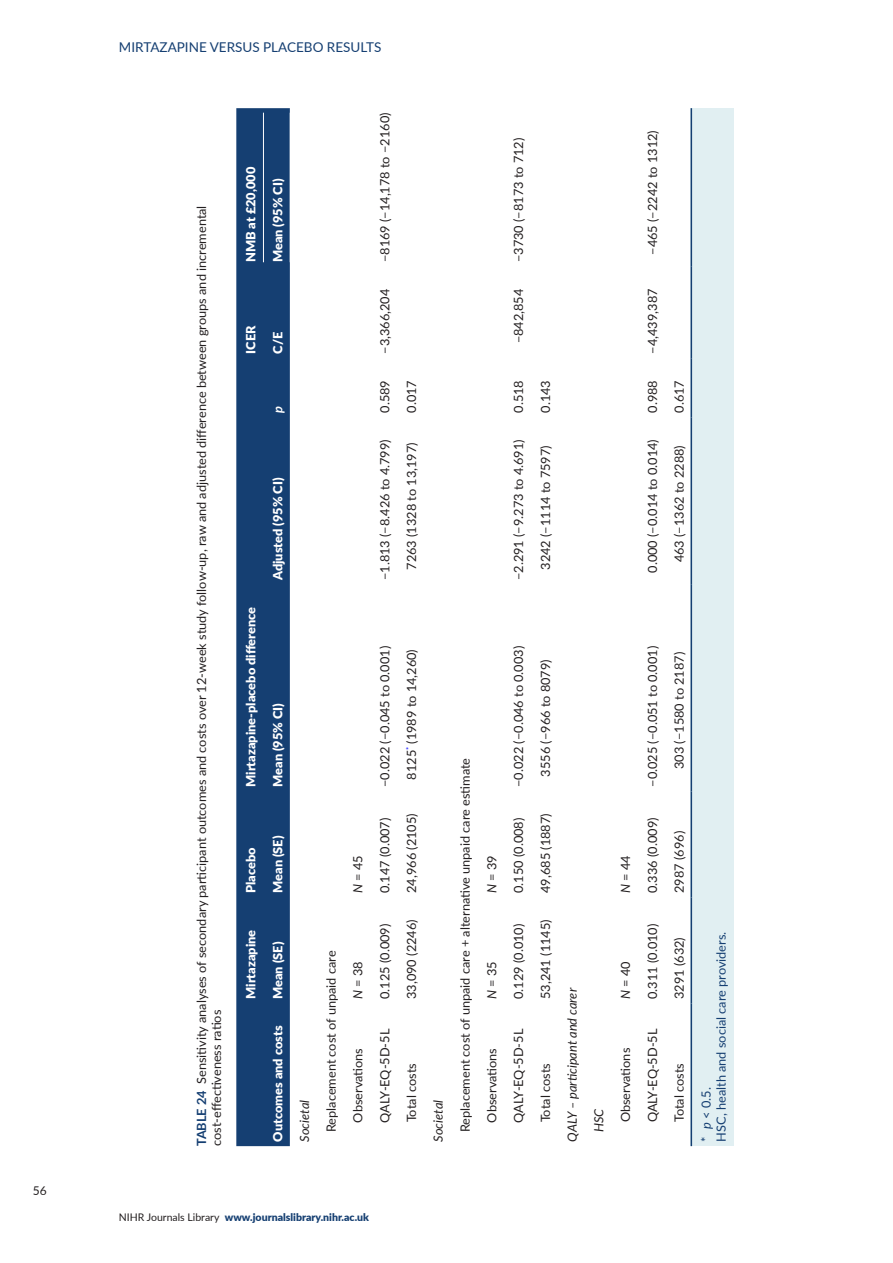
<style>
.page{position:relative;width:893px;height:1263px;background:#fff}
.page>*{position:absolute;margin:0;border:0;box-sizing:border-box;transform-origin:0 0}
.t1{font:13.5px "Lato";color:#153f72}
.t2{font:12.75px/26.7px "Lato";color:#231f20}
.t3{font:900 12.75px "Lato";color:#fff}
.t4{font:italic 12.75px/26.7px "Lato";color:#231f20}
.t5{font:12.75px/15px "Lato";color:#153f72}
.t6{font:italic 700 12.75px "Lato";color:#fff}
.t7{font:12px "Lato";color:#231f20}
.t8{font:900 10.5px "Lato";color:#153f72}
.s1{font-weight:700;color:#153f72}
.s2{font-style:italic}
.s3{font-weight:400;color:#231f20}
</style>
<div class="page">
<div style="left:691px;top:108px;width:28px;height:1038px;background:#e1eff2"></div>
<div style="left:706px;top:108px;width:28px;height:1038px;background:#e1eff2"></div>
<div style="left:236px;top:108px;width:54px;height:1038px;background:#153f72"></div>
<hr style="left:691px;top:1003px;width:1px;height:143px;background:#153f72">
<hr style="left:691px;top:897px;width:1px;height:106px;background:#153f72">
<hr style="left:691px;top:791px;width:1px;height:106px;background:#153f72">
<hr style="left:691px;top:585px;width:1px;height:206px;background:#153f72">
<hr style="left:691px;top:417px;width:1px;height:168px;background:#153f72">
<hr style="left:691px;top:358px;width:1px;height:59px;background:#153f72">
<hr style="left:691px;top:267px;width:1px;height:91px;background:#153f72">
<hr style="left:691px;top:108px;width:1px;height:159px;background:#153f72">
<hr style="left:263px;top:113px;width:1px;height:149px;background:#fff">
<p class="t7" style="left:33px;top:1182px;width:15px">56</p>
<p class="t1" style="left:119px;top:37px;width:21px">MIRTAZAPINE</p>
<p class="t1" style="left:210px;top:37px;width:10px">VERSUS</p>
<p class="t1" style="left:263px;top:37px;width:10px">PLACEBO</p>
<p class="t1" style="left:327px;top:37px;width:9px">RESULTS</p>
<p class="t2" style="left:194px;top:1146px;width:942px;line-height:15px;rotate:-90deg"><span class="s1">TABLE 24</span> SENSITIVITY ANALYSES OF SECONDARY PARTICIPANT OUTCOMES AND COSTS OVER 12-WEEK STUDY FOLLOW-UP, RAW AND ADJUSTED DIFFERENCE BETWEEN GROUPS AND INCREMENTAL<br>COST-EFFECTIVENESS RATIOS</p>
<p class="t3" style="left:241px;top:262px;width:97px;rotate:-90deg">NMB at £20,000</p>
<p class="t3" style="left:268px;top:262px;width:85px;rotate:-90deg">Mean (95% CI)</p>
<p class="t3" style="left:241px;top:354px;width:30px;rotate:-90deg">ICER</p>
<p class="t3" style="left:268px;top:354px;width:23px;rotate:-90deg">C/E</p>
<p class="t6" style="left:268px;top:413px;width:8px;rotate:-90deg">p</p>
<p class="t3" style="left:241px;top:787px;width:182px;rotate:-90deg">Mirtazapine-placebo difference</p>
<p class="t3" style="left:268px;top:580px;width:104px;rotate:-90deg">Adjusted (95% CI)</p>
<p class="t3" style="left:268px;top:787px;width:85px;rotate:-90deg">Mean (95% CI)</p>
<p class="t3" style="left:241px;top:893px;width:47px;rotate:-90deg">Placebo</p>
<p class="t3" style="left:268px;top:893px;width:59px;rotate:-90deg">Mean (SE)</p>
<p class="t3" style="left:241px;top:999px;width:71px;rotate:-90deg">Mirtazapine</p>
<p class="t3" style="left:268px;top:999px;width:59px;rotate:-90deg">Mean (SE)</p>
<p class="t3" style="left:268px;top:1142px;width:118px;rotate:-90deg">Outcomes and costs</p>
<p class="t4" style="left:291px;top:1141px;width:43px;rotate:-90deg">Societal</p>
<p class="t2" style="left:371px;top:262px;width:151px;rotate:-90deg">−8169 (−14,178 TO −2160)</p>
<p class="t2" style="left:371px;top:354px;width:66px;rotate:-90deg">−3,366,204</p>
<p class="t2" style="left:371px;top:413px;width:34px;rotate:-90deg">0.589</p>
<p class="t2" style="left:371px;top:580px;width:142px;rotate:-90deg">−1.813 (−8.426 TO 4.799)</p>
<p class="t2" style="left:398px;top:413px;width:34px;rotate:-90deg">0.017</p>
<p class="t2" style="left:398px;top:570px;width:129px;rotate:-90deg">7263 (1328 TO 13,197)</p>
<p class="t2" style="left:505px;top:262px;width:126px;rotate:-90deg">−3730 (−8173 TO 712)</p>
<p class="t2" style="left:505px;top:343px;width:56px;rotate:-90deg">−842,854</p>
<p class="t2" style="left:505px;top:413px;width:34px;rotate:-90deg">0.518</p>
<p class="t2" style="left:505px;top:580px;width:142px;rotate:-90deg">−2.291 (−9.273 TO 4.691)</p>
<p class="t2" style="left:531px;top:413px;width:34px;rotate:-90deg">0.143</p>
<p class="t2" style="left:531px;top:570px;width:126px;rotate:-90deg">3242 (−1114 TO 7597)</p>
<p class="t2" style="left:638px;top:255px;width:126px;rotate:-90deg">−465 (−2242 TO 1312)</p>
<p class="t2" style="left:638px;top:354px;width:66px;rotate:-90deg">−4,439,387</p>
<p class="t2" style="left:638px;top:413px;width:34px;rotate:-90deg">0.988</p>
<p class="t2" style="left:638px;top:573px;width:135px;rotate:-90deg">0.000 (−0.014 TO 0.014)</p>
<p class="t2" style="left:665px;top:413px;width:34px;rotate:-90deg">0.617</p>
<p class="t2" style="left:665px;top:562px;width:119px;rotate:-90deg">463 (−1362 TO 2288)</p>
<p class="t2" style="left:344px;top:893px;width:39px;rotate:-90deg"><span class="s2">N</span> = 45</p>
<p class="t2" style="left:317px;top:1122px;width:173px;text-indent:-10px;rotate:-90deg">REPLACEMENT COST OF UNPAID CARE<br>OBSERVATIONS</p>
<p class="t2" style="left:344px;top:999px;width:39px;rotate:-90deg"><span class="s2">N</span> = 38</p>
<p class="t2" style="left:371px;top:787px;width:142px;rotate:-90deg">−0.022 (−0.045 TO 0.001)</p>
<p class="t2" style="left:371px;top:893px;width:77px;rotate:-90deg">0.147 (0.007)</p>
<p class="t2" style="left:371px;top:999px;width:77px;rotate:-90deg">0.125 (0.009)</p>
<p class="t2" style="left:371px;top:1122px;width:95px;rotate:-90deg">QALY-EQ-5D-5L</p>
<p class="t2" style="left:398px;top:780px;width:132px;rotate:-90deg">8125<sup>*</sup> (1989 TO 14,260)</p>
<p class="t2" style="left:398px;top:893px;width:81px;rotate:-90deg">24,966 (2105)</p>
<p class="t2" style="left:398px;top:999px;width:81px;rotate:-90deg">33,090 (2246)</p>
<p class="t2" style="left:398px;top:1122px;width:61px;rotate:-90deg">TOTAL COSTS</p>
<p class="t4" style="left:424px;top:1142px;width:43px;rotate:-90deg">Societal</p>
<p class="t2" style="left:451px;top:1122px;width:366px;text-indent:-10px;rotate:-90deg">REPLACEMENT COST OF UNPAID CARE + ALTERNATIVE UNPAID CARE ESTIMATE<br>OBSERVATIONS</p>
<p class="t2" style="left:478px;top:893px;width:39px;rotate:-90deg"><span class="s2">N</span> = 39</p>
<p class="t2" style="left:478px;top:999px;width:39px;rotate:-90deg"><span class="s2">N</span> = 35</p>
<p class="t2" style="left:505px;top:787px;width:142px;rotate:-90deg">−0.022 (−0.046 TO 0.003)</p>
<p class="t2" style="left:505px;top:893px;width:77px;rotate:-90deg">0.150 (0.008)</p>
<p class="t2" style="left:505px;top:999px;width:77px;rotate:-90deg">0.129 (0.010)</p>
<p class="t2" style="left:505px;top:1122px;width:95px;rotate:-90deg">QALY-EQ-5D-5L</p>
<p class="t2" style="left:531px;top:776px;width:119px;rotate:-90deg">3556 (−966 TO 8079)</p>
<p class="t2" style="left:531px;top:893px;width:81px;rotate:-90deg">49,685 (1887)</p>
<p class="t2" style="left:531px;top:999px;width:81px;rotate:-90deg">53,241 (1145)</p>
<p class="t2" style="left:531px;top:1122px;width:61px;rotate:-90deg">TOTAL COSTS</p>
<p class="t4" style="left:558px;top:1132px;width:146px;text-indent:-10px;rotate:-90deg">QALY – participant and carer<br>HSC</p>
<p class="t2" style="left:612px;top:893px;width:39px;rotate:-90deg"><span class="s2">N</span> = 44</p>
<p class="t2" style="left:612px;top:999px;width:39px;rotate:-90deg"><span class="s2">N</span> = 40</p>
<p class="t2" style="left:612px;top:1122px;width:76px;rotate:-90deg">OBSERVATIONS</p>
<p class="t2" style="left:638px;top:787px;width:142px;rotate:-90deg">−0.025 (−0.051 TO 0.001)</p>
<p class="t2" style="left:638px;top:893px;width:77px;rotate:-90deg">0.336 (0.009)</p>
<p class="t2" style="left:638px;top:999px;width:77px;rotate:-90deg">0.311 (0.010)</p>
<p class="t2" style="left:638px;top:1122px;width:95px;rotate:-90deg">QALY-EQ-5D-5L</p>
<p class="t2" style="left:665px;top:769px;width:119px;rotate:-90deg">303 (−1580 TO 2187)</p>
<p class="t2" style="left:665px;top:893px;width:63px;rotate:-90deg">2987 (696)</p>
<p class="t2" style="left:665px;top:999px;width:63px;rotate:-90deg">3291 (632)</p>
<p class="t2" style="left:665px;top:1122px;width:61px;rotate:-90deg">TOTAL COSTS</p>
<p class="t5" style="left:698px;top:1141px;width:211px;rotate:-90deg">* <span class="s2">p</span> &lt; 0.5.<br>HSC, HEALTH AND SOCIAL CARE PROVIDERS.</p>
<p class="t8" style="left:119px;top:1209px;width:252px"><span class="s3">NIHR JOURNALS LIBRARY</span> www.journalslibrary.nihr.ac.uk</p>
</div>
